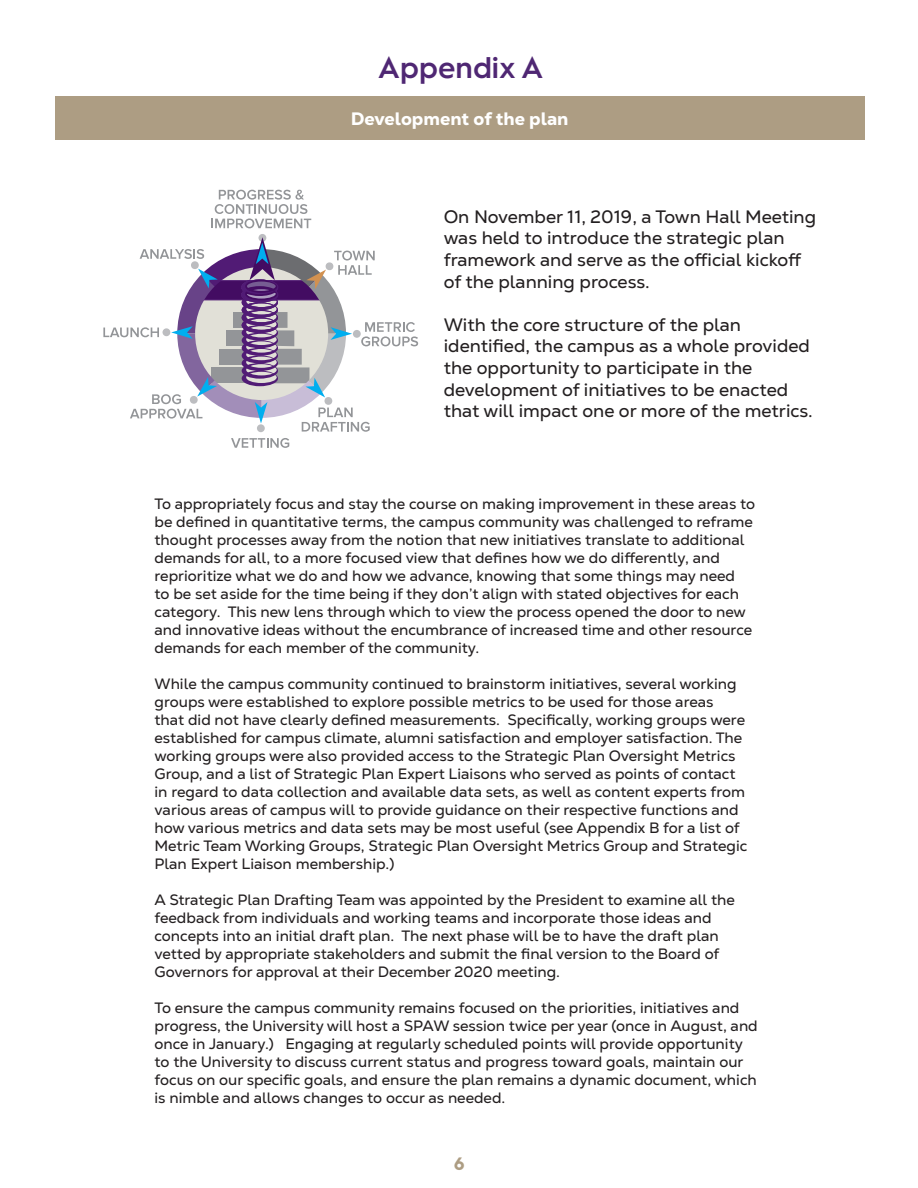
<style>
.page{position:relative;width:918px;height:1188px;background:#fff}
.page>*{position:absolute;margin:0;border:0;box-sizing:border-box;transform-origin:0 0}
.t1{font:600 30px "Hurme Geometric Sans 1";color:#4f2773}
.t2{font:18px/21.6px "Nexa Text";color:#231f20}
.t3{font:800 18px "Nexa Text";color:#fff}
.Heds_for_Appendix{font:700 18px "Hurme Geometric Sans 1";color:#ad9d83}
.t4{font:15px/18px "Nexa Text";color:#231f20}
</style>
<div class="page">
<div style="left:55px;top:96px;width:810px;height:44px;background:#ad9d83"></div>
<div style="left:259px;top:234px;width:7px;height:8px;background:#bcbdc0;border-radius:50%"></div>
<svg style="left:231px;top:438px;width:58px;height:10px"></svg>
<svg style="left:211px;top:190px;width:100px;height:38px"></svg>
<svg style="left:103px;top:237px;width:315px;height:195px"></svg>
<p class="t1" style="left:378px;top:46px;width:167px">Appendix A</p>
<p class="t3" style="left:351px;top:107px;width:219px">Development of the plan</p>
<p class="t2" style="left:444px;top:206px;width:374px">On November 11, 2019, a Town Hall Meeting was held to introduce the strategic plan framework and serve as the official kickoff of the planning process.</p>
<p class="t2" style="left:444px;top:314px;width:371px">With the core structure of the plan identified, the campus as a whole provided the opportunity to participate in the development of initiatives to be enacted that will impact one or more of the metrics.</p>
<p class="t4" style="left:155px;top:495px;width:602px">To appropriately focus and stay the course on making improvement in these areas to be defined in quantitative terms, the campus community was challenged to reframe thought processes away from the notion that new initiatives translate to additional demands for all, to a more focused view that defines how we do differently, and reprioritize what we do and how we advance, knowing that some things may need<br>to be set aside for the time being if they don’t align with stated objectives for each category. This new lens through which to view the process opened the door to new and innovative ideas without the encumbrance of increased time and other resource demands for each member of the community.</p>
<p class="t4" style="left:155px;top:675px;width:594px">While the campus community continued to brainstorm initiatives, several working groups were established to explore possible metrics to be used for those areas<br>that did not have clearly defined measurements. Specifically, working groups were established for campus climate, alumni satisfaction and employer satisfaction. The working groups were also provided access to the Strategic Plan Oversight Metrics Group, and a list of Strategic Plan Expert Liaisons who served as points of contact in regard to data collection and available data sets, as well as content experts from various areas of campus will to provide guidance on their respective functions and how various metrics and data sets may be most useful (see Appendix B for a list of Metric Team Working Groups, Strategic Plan Oversight Metrics Group and Strategic Plan Expert Liaison membership.)</p>
<p class="t4" style="left:155px;top:891px;width:582px">A Strategic Plan Drafting Team was appointed by the President to examine all the feedback from individuals and working teams and incorporate those ideas and concepts into an initial draft plan. The next phase will be to have the draft plan vetted by appropriate stakeholders and submit the final version to the Board of Governors for approval at their December 2020 meeting.</p>
<p class="t4" style="left:155px;top:999px;width:605px">To ensure the campus community remains focused on the priorities, initiatives and progress, the University will host a SPAW session twice per year (once in August, and once in January.) Engaging at regularly scheduled points will provide opportunity to the University to discuss current status and progress toward goals, maintain our focus on our specific goals, and ensure the plan remains a dynamic document, which is nimble and allows changes to occur as needed.</p>
<p class="Heds_for_Appendix" style="left:454px;top:1151px;width:12px">6</p>
</div>
